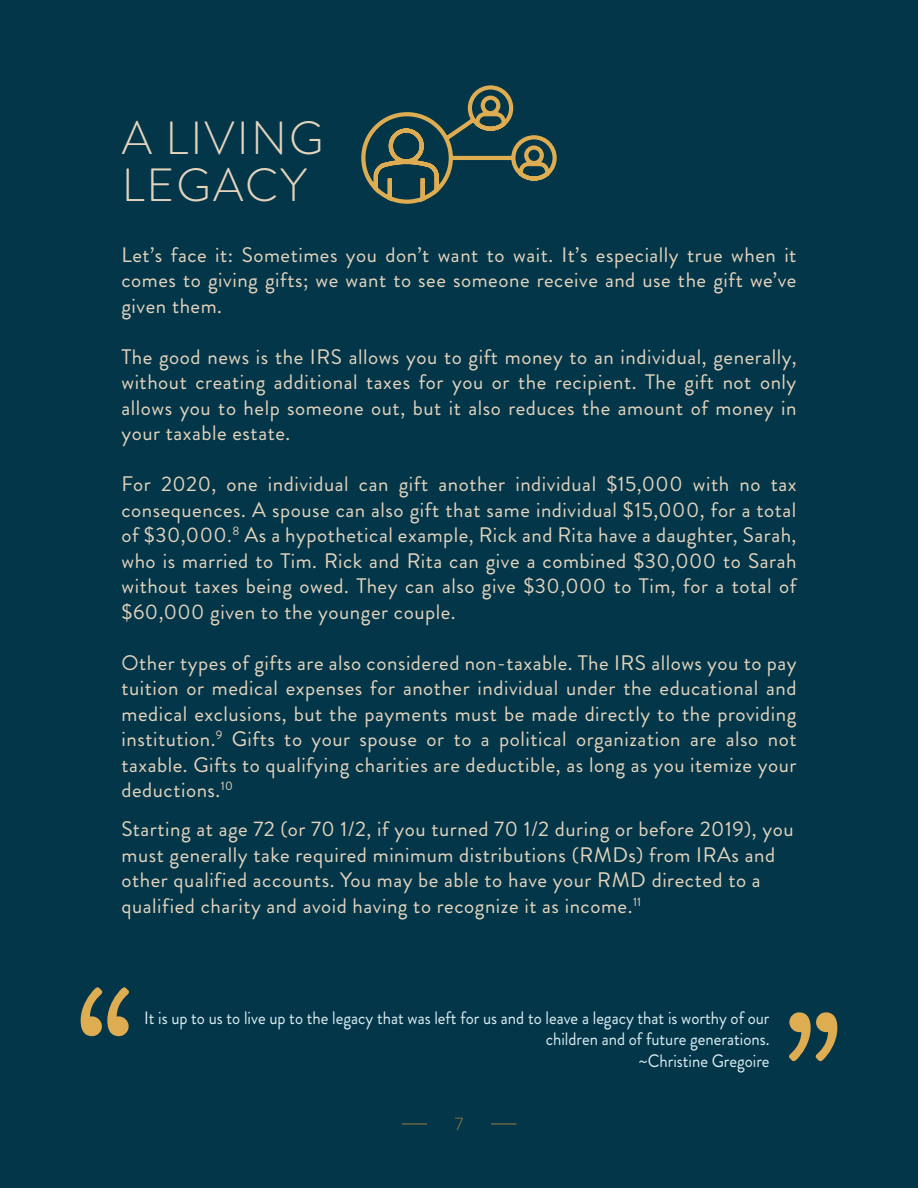
<style>
.page{position:relative;width:918px;height:1188px;background:#033649}
.page>*{position:absolute;margin:0;border:0;box-sizing:border-box;transform-origin:0 0}
.t1{font:173.4px "Brandon Grotesque";color:#dfad51}
.t2{font:300 46.5px/46.5px "Brandon Grotesque";letter-spacing:.045em;color:#e4d4bd}
.t3{font:21px/25.5px "Brandon Grotesque";letter-spacing:.025em;color:#e4d4bd;text-align:justify}
.t4{font:18px/21.6px "Brandon Grotesque";color:#dceef2;text-align:right;scale:.93 1}
.t5{font:300 18px "Brandon Grotesque";color:#9d7e45}
</style>
<div class="page">
<svg style="left:402px;top:1124px;width:25px;height:1px"></svg>
<svg style="left:491px;top:1124px;width:25px;height:1px"></svg>
<svg style="left:361px;top:85px;width:196px;height:119px"></svg>
<h2 class="t2" style="left:122px;top:115px;width:203px">A LIVING<br>LEGACY</h2>
<p class="t3" style="left:122px;top:242px;width:677px">Let’s face it: Sometimes you don’t want to wait. It’s especially true when it comes to giving gifts; we want to see someone receive and use the gift we’ve given them.</p>
<p class="t3" style="left:122px;top:344px;width:677px">The good news is the IRS allows you to gift money to an individual, generally, without creating additional taxes for you or the recipient. The gift not only allows you to help someone out, but it also reduces the amount of money in your taxable estate.</p>
<p class="t3" style="left:122px;top:472px;width:677px">For 2020, one individual can gift another individual $15,000 with no tax consequences. A spouse can also gift that same individual $15,000, for a total of $30,000.<sup>8</sup> As a hypothetical example, Rick and Rita have a daughter, Sarah, who is married to Tim. Rick and Rita can give a combined $30,000 to Sarah without taxes being owed. They can also give $30,000 to Tim, for a total of $60,000 given to the younger couple.</p>
<p class="t3" style="left:122px;top:650px;width:677px">Other types of gifts are also considered non-taxable. The IRS allows you to pay tuition or medical expenses for another individual under the educational and medical exclusions, but the payments must be made directly to the providing institution.<sup>9</sup> Gifts to your spouse or to a political organization are also not taxable. Gifts to qualifying charities are deductible, as long as you itemize your deductions.<sup>10</sup></p>
<p class="t3" style="left:122px;top:817px;width:674px;text-align:left">Starting at age 72 (or 70 1/2, if you turned 70 1/2 during or before 2019), you must generally take required minimum distributions (RMDs) from IRAs and other qualified accounts. You may be able to have your RMD directed to a qualified charity and avoid having to recognize it as income.<sup>11</sup></p>
<h1 class="t1" style="left:74px;top:931px;width:64px">‘‘</h1>
<p class="t4" style="left:144px;top:1007px;width:674px">It is up to us to live up to the legacy that was left for us and to leave a legacy that is worthy of our children and of future generations.<br>~Christine Gregoire</p>
<p class="t5" style="left:455px;top:1112px;width:10px">7</p>
<h1 class="t1" style="left:844px;top:1117px;width:64px;rotate:-180deg">‘‘</h1>
</div>
